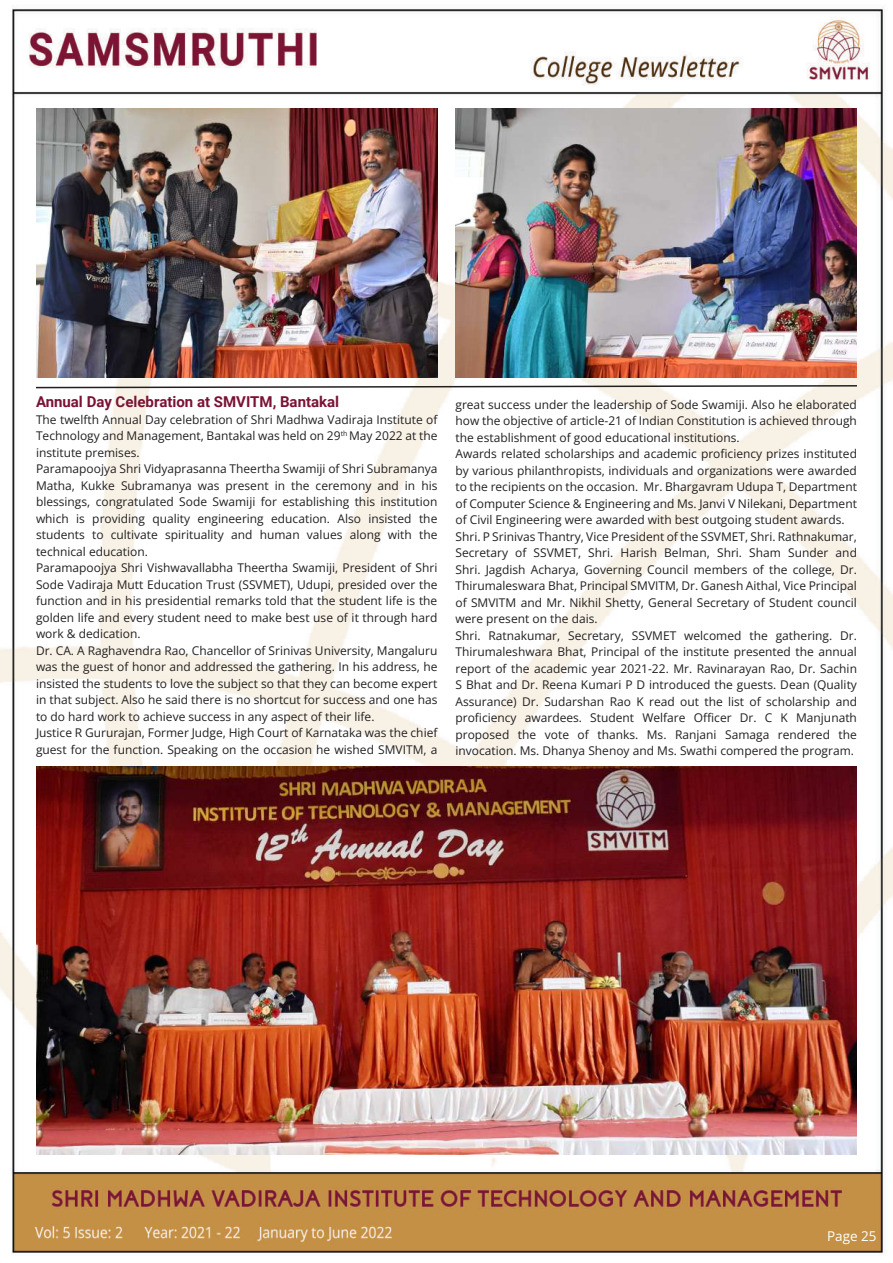
<style>
.page{position:relative;width:893px;height:1263px;background:#fff}
.page>*{position:absolute;margin:0;border:0;box-sizing:border-box;transform-origin:0 0}
.t1{font:700 15px "Roboto";color:#7b1236}
.t2{font:13.5px "Open Sans";color:#fff}
.t3{font:12px/16.5px "Open Sans";color:#231f20}
</style>
<div class="page">
<img style="left:0;top:5px;width:893px;height:1250px">
<svg style="left:34px;top:384px;width:824px;height:5px"></svg>
<img style="left:36px;top:108px;width:401px;height:270px">
<img style="left:455px;top:108px;width:402px;height:270px">
<img style="left:36px;top:767px;width:821px;height:388px">
<p class="t1" style="left:36px;top:391px;width:305px">Annual Day Celebration at SMVITM, Bantakal</p>
<p class="t3" style="left:36px;top:411px;width:403px">The twelfth Annual Day celebration of Shri Madhwa Vadiraja Institute of Technology and Management, Bantakal was held on 29<sup>th</sup> May 2022 at the institute premises.<br>Paramapoojya Shri Vidyaprasanna Theertha Swamiji of Shri Subramanya Matha, Kukke Subramanya was present in the ceremony and in his blessings, congratulated Sode Swamiji for establishing this institution which is providing quality engineering education. Also insisted the students to cultivate spirituality and human values along with the technical education.<br>Paramapoojya Shri Vishwavallabha Theertha Swamiji, President of Shri Sode Vadiraja Mutt Education Trust (SSVMET), Udupi, presided over the function and in his presidential remarks told that the student life is the golden life and every student need to make best use of it through hard work &amp; dedication.<br>Dr. CA. A Raghavendra Rao, Chancellor of Srinivas University, Mangaluru was the guest of honor and addressed the gathering. In his address, he insisted the students to love the subject so that they can become expert in that subject. Also he said there is no shortcut for success and one has to do hard work to achieve success in any aspect of their life.<br>Justice R Gururajan, Former Judge, High Court of Karnataka was the chief guest for the function. Speaking on the occasion he wished SMVITM, a</p>
<p class="t3" style="left:455px;top:396px;width:403px">great success under the leadership of Sode Swamiji. Also he elaborated how the objective of article-21 of Indian Constitution is achieved through the establishment of good educational institutions.<br>Awards related scholarships and academic proficiency prizes instituted by various philanthropists, individuals and organizations were awarded to the recipients on the occasion. Mr. Bhargavram Udupa T, Department of Computer Science &amp; Engineering and Ms. Janvi V Nilekani, Department of Civil Engineering were awarded with best outgoing student awards.<br>Shri. P Srinivas Thantry, Vice President of the SSVMET, Shri. Rathnakumar, Secretary of SSVMET, Shri. Harish Belman, Shri. Sham Sunder and Shri. Jagdish Acharya, Governing Council members of the college, Dr.<br>Thirumaleswara Bhat, Principal SMVITM, Dr. Ganesh Aithal, Vice Principal of SMVITM and Mr. Nikhil Shetty, General Secretary of Student council were present on the dais.<br>Shri. Ratnakumar, Secretary, SSVMET welcomed the gathering. Dr.<br>Thirumaleshwara Bhat, Principal of the institute presented the annual report of the academic year 2021-22. Mr. Ravinarayan Rao, Dr. Sachin S Bhat and Dr. Reena Kumari P D introduced the guests. Dean (Quality Assurance) Dr. Sudarshan Rao K read out the list of scholarship and proficiency awardees. Student Welfare Officer Dr. C K Manjunath proposed the vote of thanks. Ms. Ranjani Samaga rendered the invocation. Ms. Dhanya Shenoy and Ms. Swathi compered the program.</p>
<p class="t2" style="left:827px;top:1227px;width:51px">Page 25</p>
</div>
